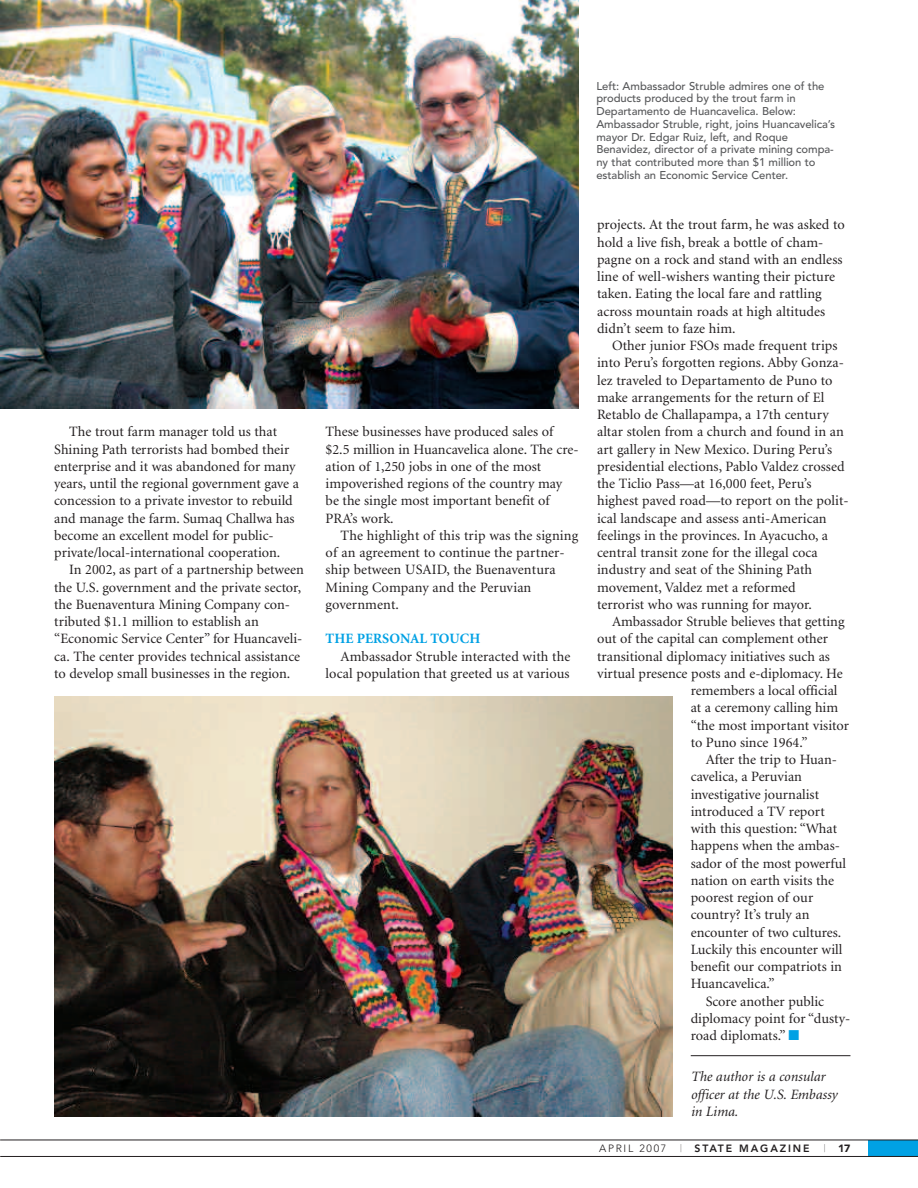
<style>
.page{position:relative;width:918px;height:1188px;background:#fff}
.page>*{position:absolute;margin:0;border:0;box-sizing:border-box;transform-origin:0 0}
.t1{font:14.25px/17.2px "Minion";color:#231f20}
.t2{font:italic 14.25px/17.2px "Minion";color:#231f20}
.t3{font:700 14.25px "Minion";letter-spacing:.005em;color:#00a1e4}
.t4{font:500 11.25px/12.8px "Avenir";letter-spacing:-.005em;color:#57585a}
.t5{font:800 10.5px "Avenir";letter-spacing:.175em;color:#231f20}
.t6{font:300 10.5px "Avenir";letter-spacing:.155em;color:#231f20}
.t7{font:900 10.5px "Avenir";color:#231f20}
.s1{color:#00a1e4}
.s2{font-weight:300}
</style>
<div class="page">
<div style="left:869px;top:1140px;width:49px;height:17px;background:#00a1e4"></div>
<hr style="left:0;top:1156px;width:918px;height:1px;background:#231f20">
<hr style="left:0;top:1140px;width:918px;height:1px;background:#231f20">
<hr style="left:691px;top:1055px;width:159px;height:1px;background:#231f20">
<img style="left:0;top:0;width:579px;height:408px">
<img style="left:54px;top:696px;width:619px;height:420px">
<p class="t1" style="left:54px;top:424px;width:246px;text-indent:15px">The trout farm manager told us that Shining Path terrorists had bombed their enterprise and it was abandoned for many years, until the regional government gave a concession to a private investor to rebuild and manage the farm. Sumaq Challwa has become an excellent model for public&shy;private/local-international cooperation.</p>
<p class="t1" style="left:54px;top:562px;width:251px;text-indent:15px">In 2002, as part of a partnership between the U.S. government and the private sector, the Buenaventura Mining Company con&shy;tributed $1.1 million to establish an “Economic Service Center” for Huancaveli&shy;ca. The center provides technical assistance to develop small businesses in the region.</p>
<p class="t1" style="left:326px;top:424px;width:254px">These businesses have produced sales of $2.5 million in Huancavelica alone. The cre&shy;ation of 1,250 jobs in one of the most impoverished regions of the country may be the single most important benefit of PRA’s work.</p>
<p class="t1" style="left:326px;top:528px;width:254px;text-indent:15px">The highlight of this trip was the signing of an agreement to continue the partner&shy;ship between USAID, the Buenaventura<br>Mining Company and the Peruvian government.</p>
<p class="t3" style="left:326px;top:633px;width:156px">THE PERSONAL TOUCH</p>
<p class="t1" style="left:326px;top:649px;width:246px;text-align:right">Ambassador Struble interacted with the local population that greeted us at various</p>
<p class="t4" style="left:596px;top:80px;width:240px">Left: Ambassador Struble admires one of the products produced by the trout farm in Departamento de Huancavelica. Below:<br>Ambassador Struble, right, joins Huancavelica’s mayor Dr. Edgar Ruiz, left, and Roque Benavidez, director of a private mining compa&shy;ny that contributed more than $1 million to establish an Economic Service Center.</p>
<p class="t1" style="left:597px;top:217px;width:249px">projects. At the trout farm, he was asked to hold a live fish, break a bottle of cham&shy;pagne on a rock and stand with an endless line of well-wishers wanting their picture taken. Eating the local fare and rattling across mountain roads at high altitudes didn’t seem to faze him.</p>
<p class="t1" style="left:597px;top:338px;width:253px;text-indent:15px">Other junior FSOs made frequent trips into Peru’s forgotten regions. Abby Gonza&shy;lez traveled to Departamento de Puno to make arrangements for the return of El Retablo de Challapampa, a 17th century altar stolen from a church and found in an art gallery in New Mexico. During Peru’s presidential elections, Pablo Valdez crossed the Ticlio Pass—at 16,000 feet, Peru’s highest paved road—to report on the polit&shy;ical landscape and assess anti-American feelings in the provinces. In Ayacucho, a central transit zone for the illegal coca industry and seat of the Shining Path movement, Valdez met a reformed<br>terrorist who was running for mayor.</p>
<p class="t1" style="left:612px;top:614px;width:234px">Ambassador Struble believes that getting</p>
<p class="t1" style="left:597px;top:631px;width:232px">out of the capital can complement other</p>
<p class="t1" style="left:597px;top:649px;width:234px">transitional diplomacy initiatives such as</p>
<p class="t1" style="left:597px;top:666px;width:247px">virtual presence posts and e-diplomacy. He</p>
<p class="t1" style="left:691px;top:683px;width:148px">remembers a local official</p>
<p class="t1" style="left:691px;top:700px;width:149px">at a ceremony calling him</p>
<p class="t1" style="left:691px;top:718px;width:160px">“the most important visitor</p>
<p class="t1" style="left:691px;top:735px;width:118px">to Puno since 1964.”</p>
<p class="t1" style="left:706px;top:752px;width:133px">After the trip to Huan-</p>
<p class="t1" style="left:691px;top:769px;width:113px">cavelica, a Peruvian</p>
<p class="t1" style="left:691px;top:787px;width:130px">investigative journalist</p>
<p class="t1" style="left:691px;top:804px;width:136px">introduced a TV report</p>
<p class="t1" style="left:691px;top:821px;width:148px">with this question: “What</p>
<p class="t1" style="left:691px;top:838px;width:151px">happens when the ambas-</p>
<p class="t1" style="left:691px;top:856px;width:157px">sador of the most powerful</p>
<p class="t1" style="left:691px;top:873px;width:145px">nation on earth visits the</p>
<p class="t1" style="left:691px;top:890px;width:124px">poorest region of our</p>
<p class="t1" style="left:691px;top:907px;width:120px">country? It’s truly an</p>
<p class="t1" style="left:691px;top:925px;width:152px">encounter of two cultures.</p>
<p class="t1" style="left:691px;top:942px;width:153px">Luckily this encounter will</p>
<p class="t1" style="left:691px;top:959px;width:153px">benefit our compatriots in</p>
<p class="t1" style="left:691px;top:976px;width:85px">Huancavelica.”</p>
<p class="t1" style="left:706px;top:994px;width:120px">Score another public</p>
<p class="t1" style="left:691px;top:1011px;width:161px">diplomacy point for “dusty-</p>
<p class="t1" style="left:691px;top:1028px;width:110px">road diplomats.” <span class="s1">■</span></p>
<p class="t2" style="left:691px;top:1069px;width:148px">The author is a consular officer at the U.S. Embassy in Lima.</p>
<p class="t6" style="left:599px;top:1144px;width:68px">APRIL 2007</p>
<p class="t5" style="left:681px;top:1144px;width:130px"><span class="s2">|</span> STATE MAGAZINE</p>
<p class="t7" style="left:824px;top:1144px;width:28px"><span class="s2">|</span> 17</p>
</div>
